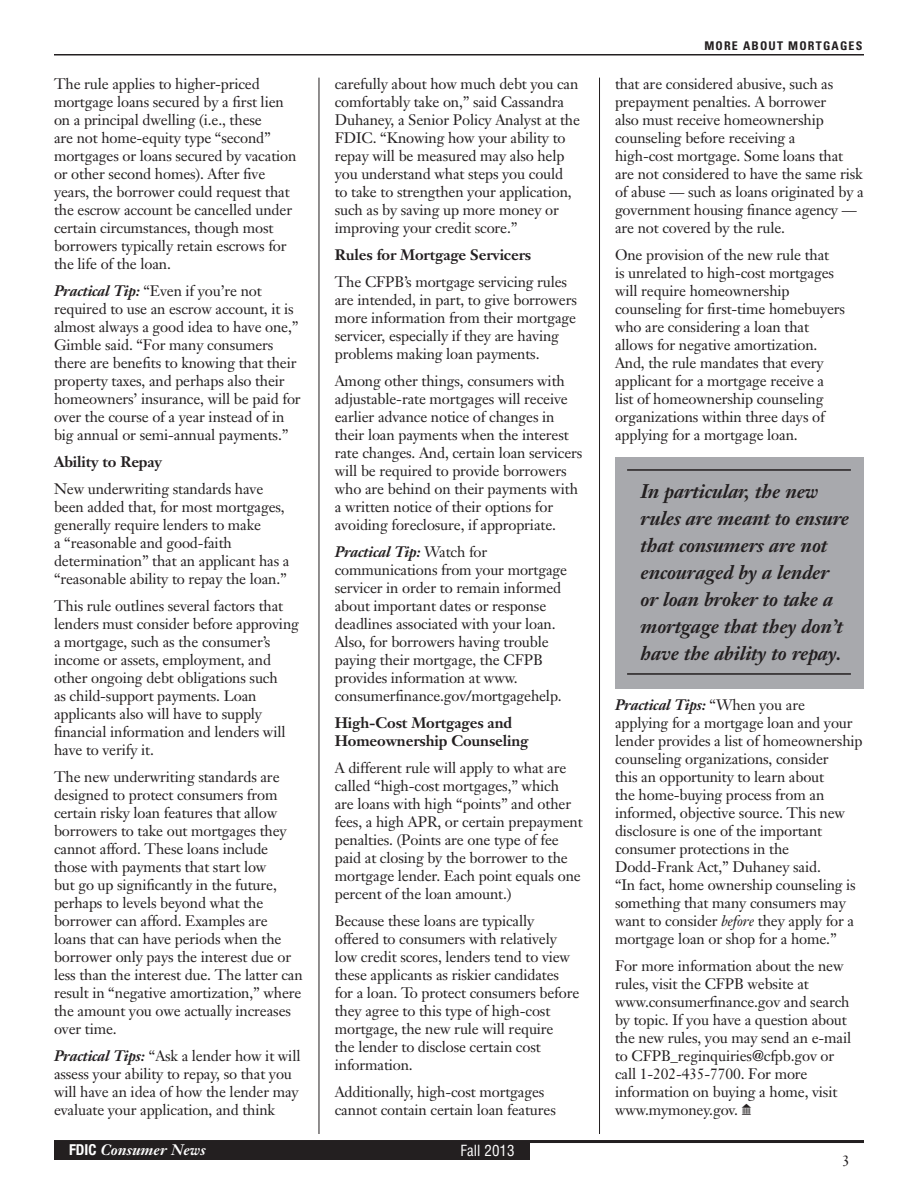
<style>
.page{position:relative;width:918px;height:1188px;background:#fff}
.page>*{position:absolute;margin:0;border:0;box-sizing:border-box;transform-origin:0 0}
.t1{font:italic 700 19.5px/27px "Janson Text";letter-spacing:-.01em;color:#231f20}
.t2{font:15px/18px "Janson Text";letter-spacing:-.01em;color:#231f20}
.t3{font:700 15px/18px "Janson Text";letter-spacing:-.01em;color:#231f20}
.t4{font:italic 700 15px "Janson Text";color:#fff}
.t5{font:condensed 15px "Helvetica";color:#fff}
.t6{font:700 condensed 12px "Univers";letter-spacing:.1em;color:#231f20}
.s1{font-weight:700;font-style:italic}
.s2{font-family:"Helvetica Neue";font-style:normal;font-stretch:condensed}
.s3{font-style:italic}
.s4{font-family:"Carta"}
</style>
<div class="page">
<hr style="left:54px;top:1140px;width:810px;height:3px;background:#231f20">
<div style="left:54px;top:1141px;width:476px;height:19px;background:#231f20"></div>
<hr style="left:54px;top:54px;width:810px;height:2px;background:#231f20">
<div style="left:615px;top:457px;width:248px;height:231px;background:#a8a9ad"></div>
<hr style="left:627px;top:469px;width:224px;height:2px;background:#231f20">
<hr style="left:627px;top:673px;width:224px;height:2px;background:#231f20">
<hr style="left:319px;top:78px;width:1px;height:1056px;background:#231f20">
<hr style="left:599px;top:78px;width:1px;height:1056px;background:#231f20">
<p class="t2" style="left:54px;top:75px;width:244px">The rule applies to higher-priced mortgage loans secured by a first lien on a principal dwelling (i.e., these<br>are not home-equity type “second” mortgages or loans secured by vacation or other second homes). After five years, the borrower could request that the escrow account be cancelled under certain circumstances, though most borrowers typically retain escrows for the life of the loan.</p>
<p class="t2" style="left:54px;top:282px;width:248px"><span class="s1">Practical Tip:</span> “Even if you’re not required to use an escrow account, it is almost always a good idea to have one,” Gimble said. “For many consumers there are benefits to knowing that their property taxes, and perhaps also their homeowners’ insurance, will be paid for over the course of a year instead of in big annual or semi-annual payments.”</p>
<p class="t3" style="left:54px;top:453px;width:110px">Ability to Repay</p>
<p class="t2" style="left:54px;top:480px;width:237px">New underwriting standards have been added that, for most mortgages, generally require lenders to make<br>a “reasonable and good-faith determination” that an applicant has a “reasonable ability to repay the loan.”</p>
<p class="t2" style="left:54px;top:597px;width:246px">This rule outlines several factors that lenders must consider before approving a mortgage, such as the consumer’s income or assets, employment, and other ongoing debt obligations such<br>as child-support payments. Loan applicants also will have to supply financial information and lenders will have to verify it.</p>
<p class="t2" style="left:54px;top:768px;width:250px">The new underwriting standards are designed to protect consumers from certain risky loan features that allow borrowers to take out mortgages they cannot afford. These loans include those with payments that start low<br>but go up significantly in the future, perhaps to levels beyond what the borrower can afford. Examples are loans that can have periods when the borrower only pays the interest due or less than the interest due. The latter can result in “negative amortization,” where the amount you owe actually increases over time.</p>
<p class="t2" style="left:54px;top:1047px;width:248px"><span class="s1">Practical Tips:</span> “Ask a lender how it will assess your ability to repay, so that you will have an idea of how the lender may evaluate your application, and think</p>
<p class="t2" style="left:335px;top:75px;width:247px">carefully about how much debt you can comfortably take on,” said Cassandra Duhaney, a Senior Policy Analyst at the FDIC. “Knowing how your ability to repay will be measured may also help you understand what steps you could<br>to take to strengthen your application, such as by saving up more money or improving your credit score.”</p>
<p class="t3" style="left:335px;top:246px;width:198px">Rules for Mortgage Servicers</p>
<p class="t2" style="left:335px;top:273px;width:244px">The CFPB’s mortgage servicing rules are intended, in part, to give borrowers more information from their mortgage servicer, especially if they are having problems making loan payments.</p>
<p class="t2" style="left:335px;top:372px;width:249px">Among other things, consumers with adjustable-rate mortgages will receive earlier advance notice of changes in their loan payments when the interest rate changes. And, certain loan servicers will be required to provide borrowers who are behind on their payments with a written notice of their options for avoiding foreclosure, if appropriate.</p>
<p class="t2" style="left:335px;top:543px;width:234px"><span class="s1">Practical Tip:</span> Watch for communications from your mortgage servicer in order to remain informed about important dates or response deadlines associated with your loan.<br>Also, for borrowers having trouble paying their mortgage, the CFPB provides information at www. consumerfinance.gov/mortgagehelp.</p>
<p class="t3" style="left:335px;top:714px;width:195px">High-Cost Mortgages and<br>Homeownership Counseling</p>
<p class="t2" style="left:335px;top:759px;width:249px">A different rule will apply to what are called “high-cost mortgages,” which<br>are loans with high “points” and other fees, a high APR, or certain prepayment penalties. (Points are one type of fee paid at closing by the borrower to the mortgage lender. Each point equals one percent of the loan amount.)</p>
<p class="t2" style="left:335px;top:912px;width:246px">Because these loans are typically offered to consumers with relatively low credit scores, lenders tend to view these applicants as riskier candidates for a loan. To protect consumers before they agree to this type of high-cost mortgage, the new rule will require<br>the lender to disclose certain cost information.</p>
<p class="t2" style="left:335px;top:1083px;width:223px">Additionally, high-cost mortgages cannot contain certain loan features</p>
<p class="t4" style="left:69px;top:1140px;width:138px"><span class="s2">FDIC</span> Consumer News</p>
<p class="t5" style="left:460px;top:1141px;width:56px">Fall 2013</p>
<p class="t6" style="left:704px;top:39px;width:160px">MORE ABOUT MORTGAGES</p>
<p class="t2" style="left:615px;top:75px;width:250px">that are considered abusive, such as prepayment penalties. A borrower<br>also must receive homeownership counseling before receiving a<br>high-cost mortgage. Some loans that are not considered to have the same risk of abuse — such as loans originated by a government housing finance agency — are not covered by the rule.</p>
<p class="t2" style="left:615px;top:246px;width:232px">One provision of the new rule that<br>is unrelated to high-cost mortgages will require homeownership counseling for first-time homebuyers who are considering a loan that allows for negative amortization.<br>And, the rule mandates that every applicant for a mortgage receive a list of homeownership counseling organizations within three days of applying for a mortgage loan.</p>
<h1 class="t1" style="left:641px;top:477px;width:210px">In particular, the new rules are meant to ensure that consumers are not encouraged by a lender or loan broker to take a mortgage that they don’t have the ability to repay.</h1>
<p class="t2" style="left:615px;top:696px;width:249px"><span class="s1">Practical Tips:</span> “When you are<br>applying for a mortgage loan and your lender provides a list of homeownership counseling organizations, consider<br>this an opportunity to learn about<br>the home-buying process from an informed, objective source. This new disclosure is one of the important consumer protections in the Dodd-Frank Act,” Duhaney said.<br>“In fact, home ownership counseling is something that many consumers may want to consider <span class="s3">before</span> they apply for a mortgage loan or shop for a home.”</p>
<p class="t2" style="left:615px;top:957px;width:238px">For more information about the new rules, visit the CFPB website at www.consumerfinance.gov and search by topic. If you have a question about the new rules, you may send an e-mail to CFPB_reginquiries@cfpb.gov or call 1-202-435-7700. For more information on buying a home, visit www.mymoney.gov. <span class="s4">Q</span></p>
<p class="t2" style="left:842px;top:1152px;width:9px">3</p>
</div>
